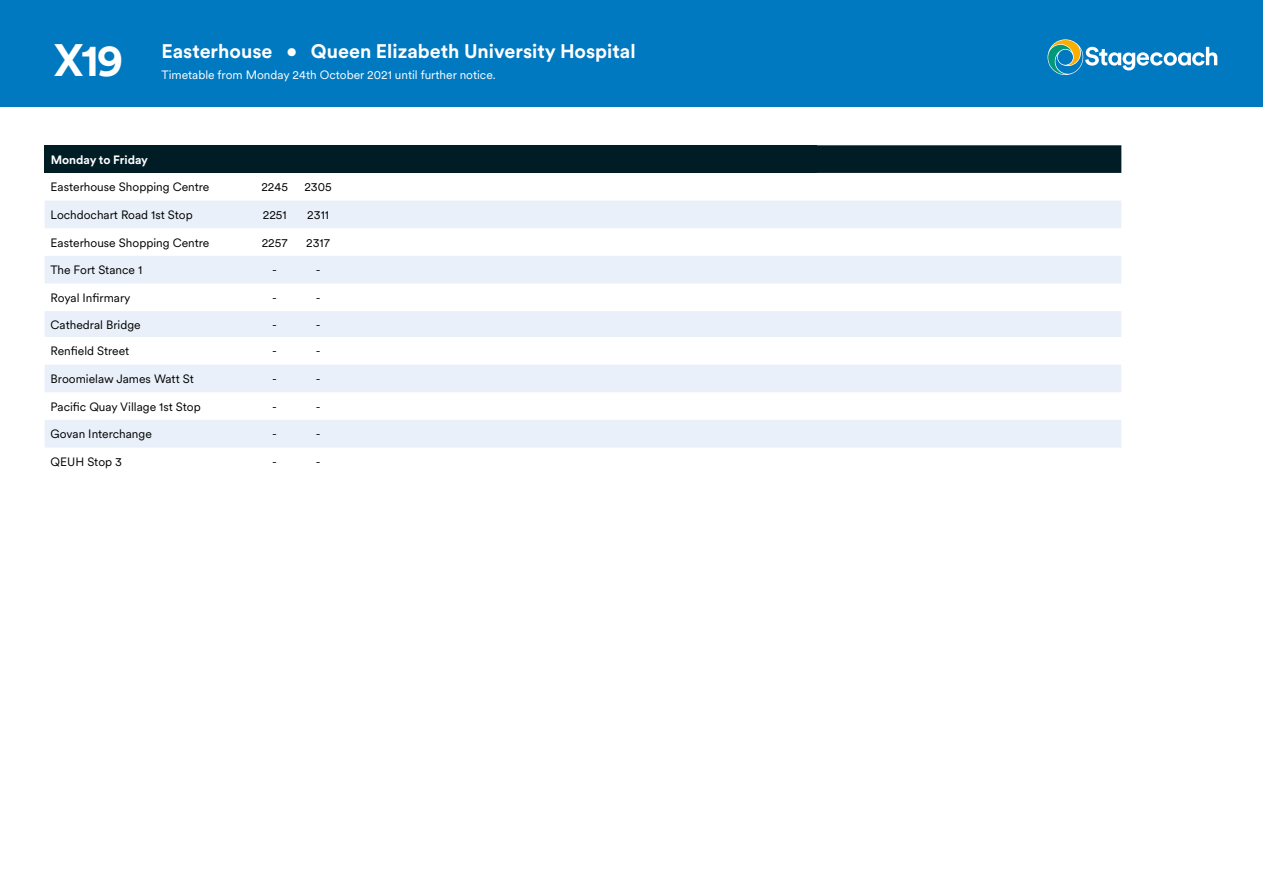
<style>
.page{position:relative;width:1263px;height:893px;background:#fff}
.page>*{position:absolute;margin:0;border:0;box-sizing:border-box;transform-origin:0 0}
.t1{font:700 45px "Stagecoach Circular";color:#fff}
.t2{font:700 19.5px "Stagecoach Circular";color:#fff}
.t3{font:12px "Stagecoach Circular";color:#000}
.t4{font:12px "Stagecoach Circular";color:#fff}
.t5{font:700 12px "Stagecoach Circular";color:#fff}
</style>
<div class="page">
<div style="left:45px;top:145px;width:772px;height:28px;background:#001d26"></div>
<svg style="left:817px;top:145px;width:304px;height:28px;background:#031f28"></svg>
<svg style="left:45px;top:201px;width:1076px;height:247px;fill:#e9f0fa"></svg>
<div style="left:0;top:0;width:1263px;height:107px;background:#0079c1"></div>
<svg style="left:1047px;top:39px;width:170px;height:36px"></svg>
<h1 class="t1" style="left:54px;top:29px;width:71px">X19</h1>
<h2 class="t2" style="left:161px;top:37px;width:476px">Easterhouse • Queen Elizabeth University Hospital</h2>
<p class="t4" style="left:161px;top:66px;width:336px">Timetable from Monday 24th October 2021 until further notice.</p>
<p class="t5" style="left:51px;top:151px;width:99px">Monday to Friday</p>
<p class="t3" style="left:51px;top:179px;width:160px">Easterhouse Shopping Centre</p>
<p class="t3" style="left:261px;top:179px;width:28px">2245</p>
<p class="t3" style="left:304px;top:179px;width:29px">2305</p>
<p class="t3" style="left:51px;top:207px;width:144px">Lochdochart Road 1st Stop</p>
<p class="t3" style="left:263px;top:207px;width:25px">2251</p>
<p class="t3" style="left:307px;top:207px;width:23px">2311</p>
<p class="t3" style="left:51px;top:234px;width:160px">Easterhouse Shopping Centre</p>
<p class="t3" style="left:262px;top:234px;width:28px">2257</p>
<p class="t3" style="left:306px;top:234px;width:25px">2317</p>
<p class="t3" style="left:51px;top:262px;width:93px">The Fort Stance 1</p>
<p class="t3" style="left:272px;top:262px;width:6px">-</p>
<p class="t3" style="left:316px;top:262px;width:6px">-</p>
<p class="t3" style="left:51px;top:290px;width:81px">Royal Infirmary</p>
<p class="t3" style="left:272px;top:290px;width:6px">-</p>
<p class="t3" style="left:316px;top:290px;width:6px">-</p>
<p class="t3" style="left:51px;top:316px;width:92px">Cathedral Bridge</p>
<p class="t3" style="left:272px;top:316px;width:6px">-</p>
<p class="t3" style="left:316px;top:316px;width:6px">-</p>
<p class="t3" style="left:51px;top:343px;width:80px">Renfield Street</p>
<p class="t3" style="left:272px;top:343px;width:6px">-</p>
<p class="t3" style="left:316px;top:343px;width:6px">-</p>
<p class="t3" style="left:51px;top:371px;width:145px">Broomielaw James Watt St</p>
<p class="t3" style="left:272px;top:371px;width:6px">-</p>
<p class="t3" style="left:316px;top:371px;width:6px">-</p>
<p class="t3" style="left:51px;top:398px;width:152px">Pacific Quay Village 1st Stop</p>
<p class="t3" style="left:272px;top:398px;width:6px">-</p>
<p class="t3" style="left:316px;top:398px;width:6px">-</p>
<p class="t3" style="left:51px;top:426px;width:103px">Govan Interchange</p>
<p class="t3" style="left:272px;top:426px;width:6px">-</p>
<p class="t3" style="left:316px;top:426px;width:6px">-</p>
<p class="t3" style="left:51px;top:454px;width:73px">QEUH Stop 3</p>
<p class="t3" style="left:272px;top:454px;width:6px">-</p>
<p class="t3" style="left:316px;top:454px;width:6px">-</p>
</div>
